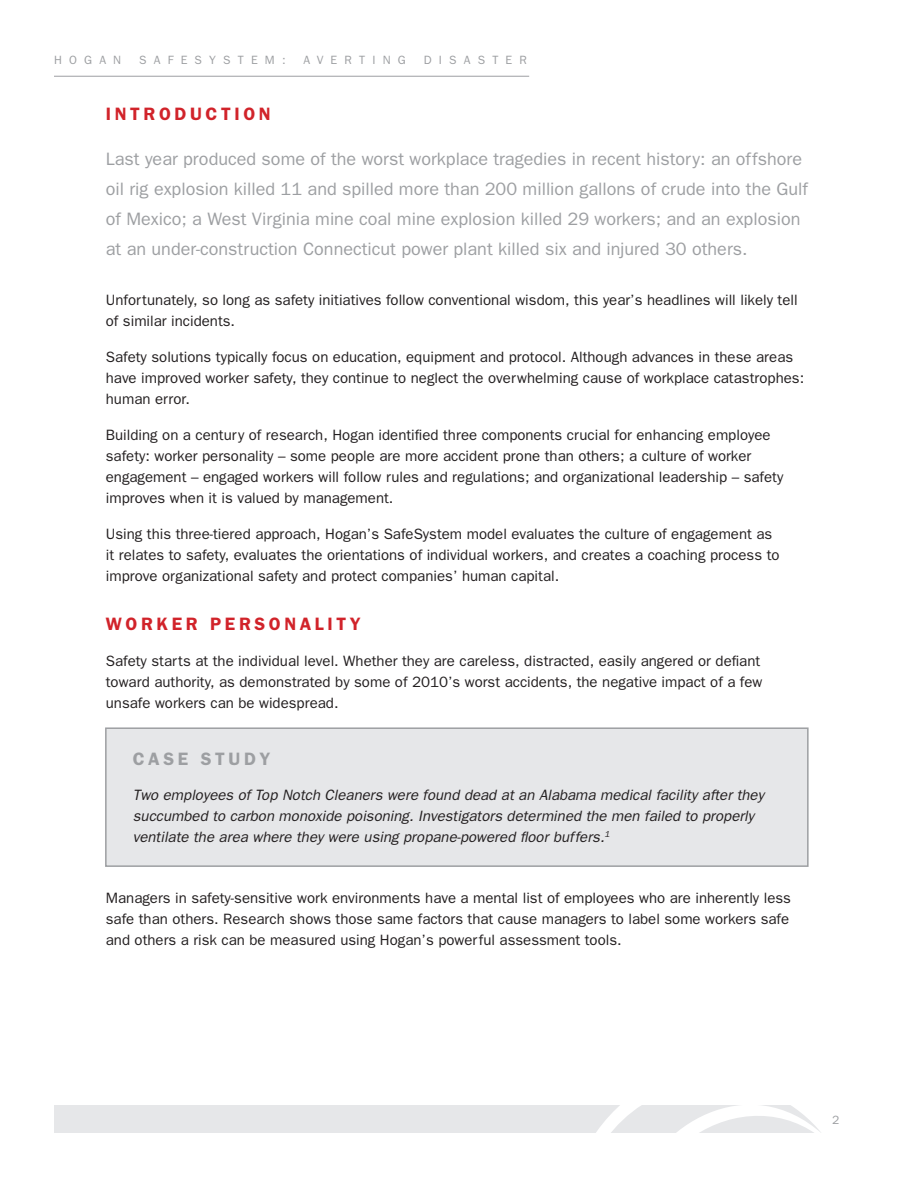
<style>
.page{position:relative;width:918px;height:1188px;background:#fff}
.page>*{position:absolute;margin:0;border:0;box-sizing:border-box;transform-origin:0 0}
.t1{font:18px/30px "Franklin Gothic";color:#9d9fa2}
.t2{font:600 18px "Franklin Gothic";letter-spacing:.2em;color:#d1232a}
.t3{font:600 18px "Franklin Gothic";letter-spacing:.2em;color:#9d9fa2}
.t4{font:15px/21px "Franklin Gothic";color:#231f20}
.t5{font:italic 15px/21px "Franklin Gothic";color:#231f20}
.t6{font:12px "Franklin Gothic";letter-spacing:.6em;color:#9d9fa2}
</style>
<div class="page">
<svg style="left:580px;top:1105px;width:240px;height:27px"></svg>
<div style="left:54px;top:1105px;width:526px;height:27px;background:#e6e7e9"></div>
<hr style="left:54px;top:76px;width:475px;height:1px;background:#9d9fa2">
<div style="left:105px;top:727px;width:704px;height:140px;background:#e6e7e9;border:2px solid #9d9fa2"></div>
<p class="t6" style="left:54px;top:53px;width:69px">HOGAN</p>
<p class="t6" style="left:139px;top:53px;width:148px">SAFESYSTEM:</p>
<p class="t6" style="left:304px;top:53px;width:104px">AVERTING</p>
<p class="t6" style="left:424px;top:53px;width:105px">DISASTER</p>
<p class="t2" style="left:106px;top:104px;width:166px">INTRODUCTION</p>
<p class="t1" style="left:106px;top:144px;width:704px">Last year produced some of the worst workplace tragedies in recent history: an offshore oil rig explosion killed 11 and spilled more than 200 million gallons of crude into the Gulf of Mexico; a West Virginia mine coal mine explosion killed 29 workers; and an explosion at an under-construction Connecticut power plant killed six and injured 30 others.</p>
<p class="t4" style="left:106px;top:289px;width:693px">Unfortunately, so long as safety initiatives follow conventional wisdom, this year’s headlines will likely tell of similar incidents.</p>
<p class="t4" style="left:106px;top:346px;width:700px">Safety solutions typically focus on education, equipment and protocol. Although advances in these areas have improved worker safety, they continue to neglect the overwhelming cause of workplace catastrophes: human error.</p>
<p class="t4" style="left:106px;top:424px;width:679px">Building on a century of research, Hogan identified three components crucial for enhancing employee safety: worker personality – some people are more accident prone than others; a culture of worker engagement – engaged workers will follow rules and regulations; and organizational leadership – safety improves when it is valued by management.</p>
<p class="t4" style="left:106px;top:523px;width:675px">Using this three-tiered approach, Hogan’s SafeSystem model evaluates the culture of engagement as it relates to safety, evaluates the orientations of individual workers, and creates a coaching process to improve organizational safety and protect companies’ human capital.</p>
<p class="t2" style="left:106px;top:614px;width:256px">WORKER PERSONALITY</p>
<p class="t4" style="left:106px;top:650px;width:658px">Safety starts at the individual level. Whether they are careless, distracted, easily angered or defiant toward authority, as demonstrated by some of 2010’s worst accidents, the negative impact of a few unsafe workers can be widespread.</p>
<p class="t3" style="left:133px;top:749px;width:139px">CASE STUDY</p>
<p class="t5" style="left:133px;top:784px;width:633px">Two employees of Top Notch Cleaners were found dead at an Alabama medical facility after they succumbed to carbon monoxide poisoning. Investigators determined the men failed to properly ventilate the area where they were using propane-powered floor buffers.<sup>1</sup></p>
<p class="t4" style="left:106px;top:887px;width:687px">Managers in safety-sensitive work environments have a mental list of employees who are inherently less safe than others. Research shows those same factors that cause managers to label some workers safe and others a risk can be measured using Hogan’s powerful assessment tools.</p>
<p class="t6" style="left:832px;top:1113px;width:9px">2</p>
</div>
